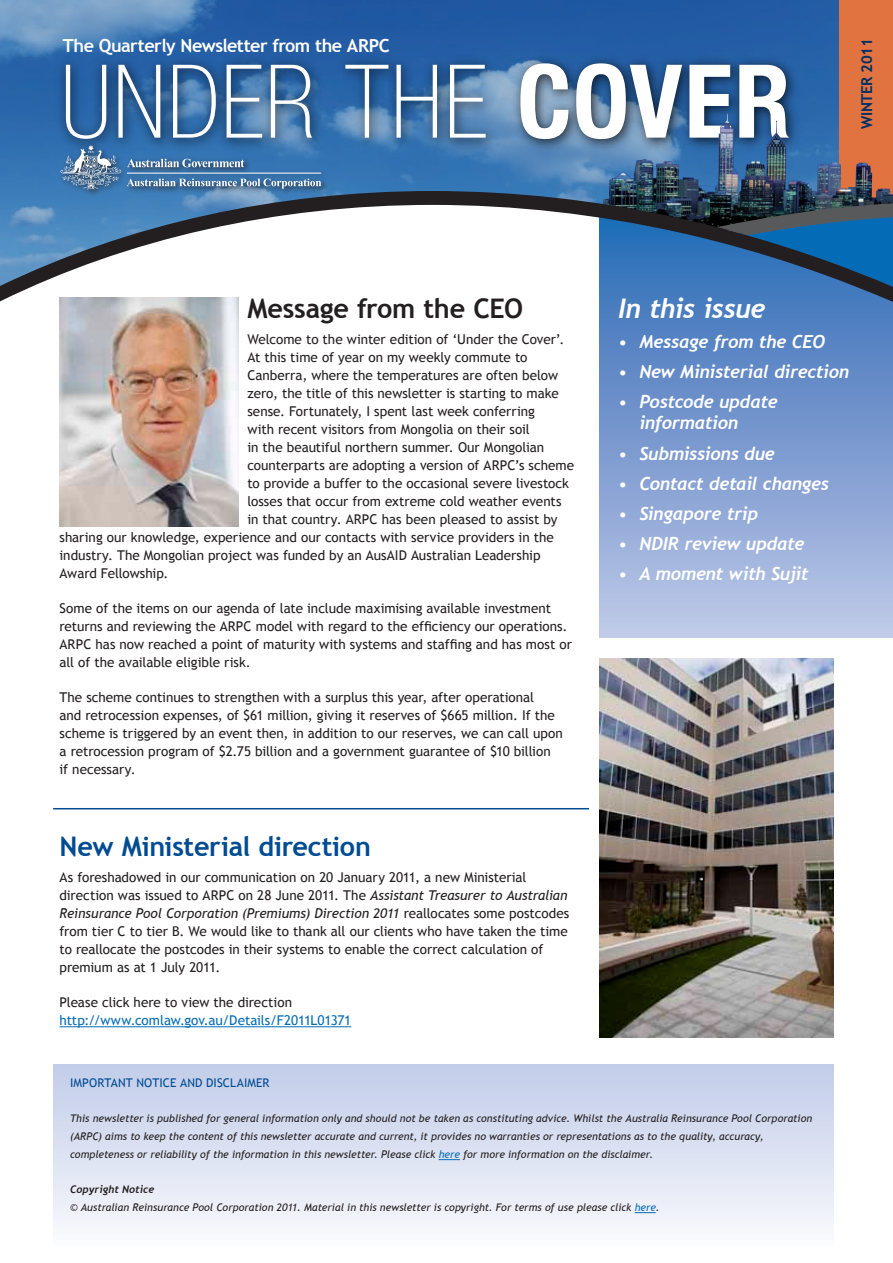
<style>
.page{position:relative;width:893px;height:1263px;background:#fff}
.page>*{position:absolute;margin:0;border:0;box-sizing:border-box;transform-origin:0 0}
.t1{font:100 condensed 102px "Helvetica Neue";letter-spacing:.01em;color:#fff}
.t2{font:700 27px "Trebuchet MS";letter-spacing:-.01em;color:#004b92}
.t3{font:700 27px "Trebuchet MS";letter-spacing:-.01em;color:#231f20}
.t4{font:italic 700 27px "Trebuchet";letter-spacing:-.02em;color:#fff}
.t5{font:italic 700 18px/21.6px "Trebuchet";letter-spacing:-.015em;color:#fff}
.t6{font:700 18px "Trebuchet MS";letter-spacing:-.025em;color:#fff}
.t7{font:700 15px "Trebuchet MS";letter-spacing:-.025em;color:#002f65}
.t8{font:13.5px/18px "Trebuchet MS";color:#231f20}
.t9{font:13.5px "Trebuchet MS";letter-spacing:-.005em;color:#046cb6}
.t10{font:12px "Trebuchet MS";letter-spacing:.01em;color:#004b92}
.t11{font:italic 10.5px/18px "Trebuchet MS";color:#231f20}
.t12{font:italic 700 10.5px "Trebuchet";color:#231f20}
.s1{font-weight:700}
.s2{font-style:italic}
.s3{color:#046cb6}
</style>
<div class="page">
<svg style="left:600px;top:302px;width:293px;height:336px;background:#84a0d2"></svg>
<div style="left:53px;top:1064px;width:780px;height:187px;background:linear-gradient(to bottom,#c1cce8,#fcfcfe)"></div>
<img style="left:0;top:0;width:839px;height:191px">
<div style="left:839px;top:0;width:54px;height:208px;background:#e0733f"></div>
<img style="left:47px;top:36px;width:765px;height:143px">
<img style="left:600px;top:112px;width:290px;height:79px">
<svg style="left:0;top:191px;width:893px;height:111px"></svg>
<div style="left:57px;top:142px;width:271px;height:54px;background:#231f20;opacity:.9"></div>
<svg style="left:127px;top:159px;width:117px;height:8px"></svg>
<svg style="left:61px;top:145px;width:60px;height:45px;background:#6086ad"></svg>
<hr style="left:127px;top:173px;width:194px;height:1px;background:#fff">
<svg style="left:127px;top:178px;width:194px;height:11px;background:#698db1"></svg>
<svg style="left:439px;top:1159px;width:21px;height:1px"></svg>
<svg style="left:635px;top:1212px;width:21px;height:1px"></svg>
<img style="left:60px;top:298px;width:179px;height:228px">
<img style="left:600px;top:658px;width:233px;height:379px">
<hr style="left:53px;top:808px;width:536px;height:1px;background:#004b92">
<hr style="left:60px;top:1026px;width:291px;height:1px;background:#046cb6">
<h3 class="t6" style="left:63px;top:34px;width:328px">The Quarterly Newsletter from the ARPC</h3>
<h1 class="t1" style="left:61px;top:44px;width:732px">UNDER THE <span class="s1">COVER</span></h1>
<p class="t7" style="left:857px;top:129px;width:92px;rotate:-90deg">WINTER 2011</p>
<h2 class="t3" style="left:247px;top:291px;width:277px">Message from the CEO</h2>
<p class="t8" style="left:247px;top:330px;width:318px">Welcome to the winter edition of ‘Under the Cover’.</p>
<p class="t8" style="left:247px;top:348px;width:282px">At this time of year on my weekly commute to</p>
<p class="t8" style="left:247px;top:366px;width:312px">Canberra, where the temperatures are often below</p>
<p class="t8" style="left:247px;top:384px;width:313px">zero, the title of this newsletter is starting to make</p>
<p class="t8" style="left:247px;top:402px;width:289px">sense. Fortunately, I spent last week conferring</p>
<p class="t8" style="left:247px;top:420px;width:284px">with recent visitors from Mongolia on their soil</p>
<p class="t8" style="left:247px;top:438px;width:298px">in the beautiful northern summer. Our Mongolian</p>
<p class="t8" style="left:247px;top:456px;width:328px">counterparts are adopting a version of ARPC’s scheme</p>
<p class="t8" style="left:247px;top:474px;width:323px">to provide a buffer to the occasional severe livestock</p>
<p class="t8" style="left:247px;top:492px;width:316px">losses that occur from extreme cold weather events</p>
<p class="t8" style="left:247px;top:510px;width:312px">in that country. ARPC has been pleased to assist by</p>
<p class="t8" style="left:60px;top:528px;width:496px">sharing our knowledge, experience and our contacts with service providers in the</p>
<p class="t8" style="left:60px;top:546px;width:482px">industry. The Mongolian project was funded by an AusAID Australian Leadership</p>
<p class="t8" style="left:60px;top:564px;width:110px">Award Fellowship.</p>
<p class="t8" style="left:60px;top:599px;width:514px">Some of the items on our agenda of late include maximising available investment returns and reviewing the ARPC model with regard to the efficiency our operations.<br>ARPC has now reached a point of maturity with systems and staffing and has most or all of the available eligible risk.</p>
<p class="t8" style="left:60px;top:688px;width:505px">The scheme continues to strengthen with a surplus this year, after operational<br>and retrocession expenses, of $61 million, giving it reserves of $665 million. If the scheme is triggered by an event then, in addition to our reserves, we can call upon a retrocession program of $2.75 billion and a government guarantee of $10 billion<br>if necessary.</p>
<h2 class="t2" style="left:60px;top:829px;width:313px">New Ministerial direction</h2>
<p class="t8" style="left:60px;top:868px;width:511px">As foreshadowed in our communication on 20 January 2011, a new Ministerial direction was issued to ARPC on 28 June 2011. The <span class="s2">Assistant Treasurer to Australian Reinsurance Pool Corporation (Premiums) Direction 2011</span> reallocates some postcodes from tier C to tier B. We would like to thank all our clients who have taken the time to reallocate the postcodes in their systems to enable the correct calculation of premium as at 1 July 2011.</p>
<p class="t8" style="left:60px;top:993px;width:234px">Please click here to view the direction</p>
<p class="t9" style="left:60px;top:1012px;width:293px">http://www.comlaw.gov.au/Details/F2011L01371</p>
<h2 class="t4" style="left:618px;top:291px;width:149px">In this issue</h2>
<h3 class="t5" style="left:618px;top:331px;width:208px">• Message from the CEO</h3>
<h3 class="t5" style="left:618px;top:361px;width:233px">• New Ministerial direction</h3>
<h3 class="t5" style="left:639px;top:391px;width:140px;text-indent:-21px">• Postcode update information</h3>
<h3 class="t5" style="left:618px;top:443px;width:158px">• Submissions due</h3>
<h3 class="t5" style="left:618px;top:473px;width:213px">• Contact detail changes</h3>
<h3 class="t5" style="left:618px;top:503px;width:142px">• Singapore trip</h3>
<h3 class="t5" style="left:618px;top:533px;width:188px">• NDIR review update</h3>
<h3 class="t5" style="left:618px;top:563px;width:192px">• A moment with Sujit</h3>
<p class="t10" style="left:70px;top:1076px;width:12px">Importa</p>
<p class="t10" style="left:118px;top:1076px;width:26px">nt Notic</p>
<p class="t10" style="left:170px;top:1076px;width:51px">e and Disclaim</p>
<p class="t10" style="left:256px;top:1076px;width:13px">er</p>
<p class="t11" style="left:70px;top:1110px;width:744px">This newsletter is published for general information only and should not be taken as constituting advice. Whilst the Australia Reinsurance Pool Corporation (ARPC) aims to keep the content of this newsletter accurate and current, it provides no warranties or representations as to the quality, accuracy, completeness or reliability of the information in this newsletter. Please click <span class="s3">here</span> for more information on the disclaimer.</p>
<p class="t12" style="left:70px;top:1183px;width:86px">Copyright Notice</p>
<p class="t11" style="left:70px;top:1199px;width:591px">© Australian Reinsurance Pool Corporation 2011. Material in this newsletter is copyright. For terms of use please click <span class="s3">here</span>.</p>
</div>
